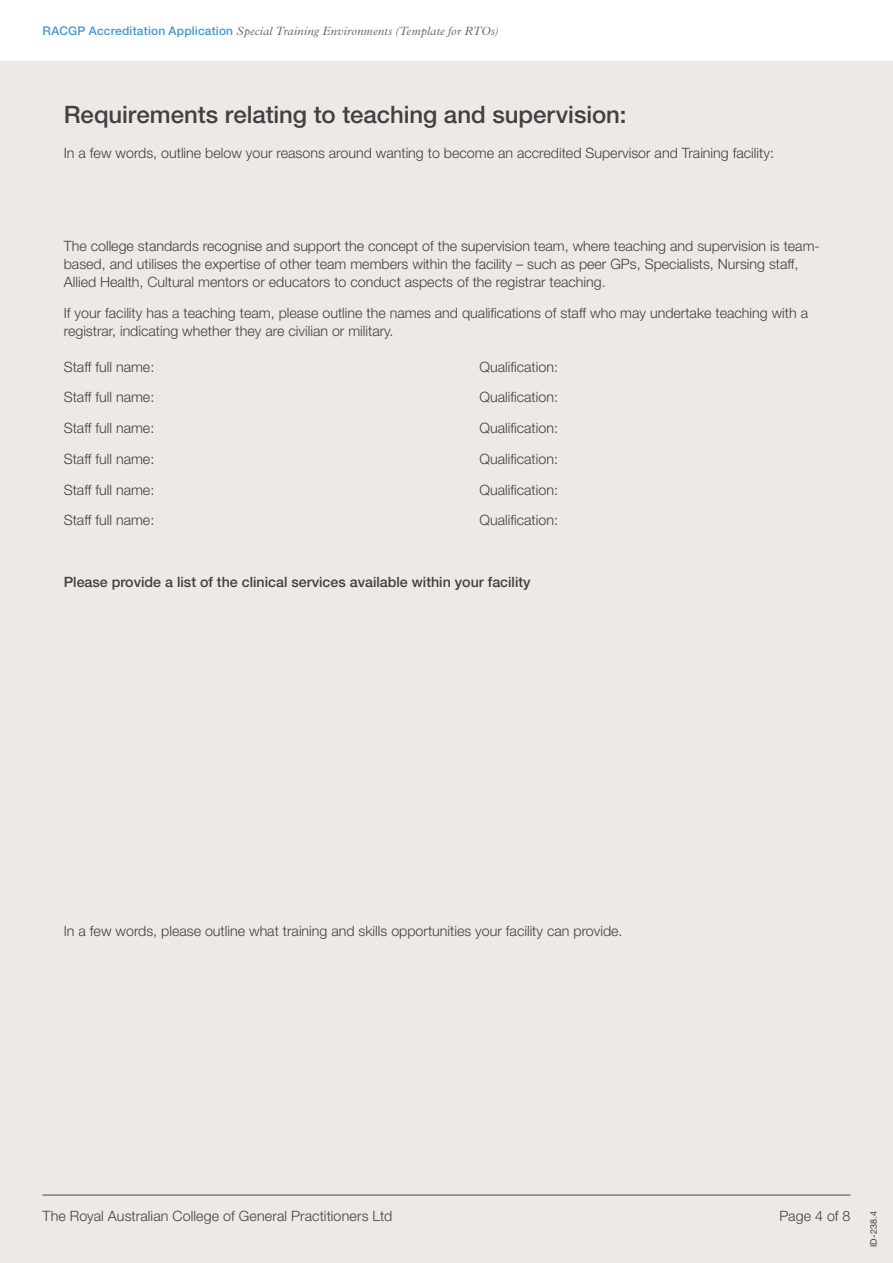
<style>
.page{position:relative;width:893px;height:1263px;background:#fff}
.page>*{position:absolute;margin:0;border:0;box-sizing:border-box;transform-origin:0 0}
.t1{font:500 24px "Helvetica Neue LT Std";letter-spacing:-.005em;color:#414042}
.t2{font:300 14.25px/18px "Helvetica Neue LT Std";color:#414042}
.t3{font:500 14.25px "Helvetica Neue LT Std";color:#414042}
.t4{font:italic 300 12px "Plantin MT Std";letter-spacing:.015em;color:#5f6062}
.t5{font:9px "Helvetica Neue LT Std";color:#414042}
.s1{font-family:"Helvetica Neue LT Std";font-weight:500;font-style:normal;color:#4598ca}
</style>
<div class="page">
<div style="left:0;top:62px;width:893px;height:1201px;background:#efe9e5"></div>
<hr style="left:43px;top:1195px;width:807px;height:1px;background:#414042">
<p class="t4" style="left:43px;top:24px;width:457px"><span class="s1">RACGP Accreditation Application</span> Special Training Environments (Template for RTOs)</p>
<h1 class="t1" style="left:64px;top:101px;width:564px">Requirements relating to teaching and supervision:</h1>
<p class="t2" style="left:64px;top:144px;width:712px">In a few words, outline below your reasons around wanting to become an accredited Supervisor and Training facility:</p>
<p class="t2" style="left:64px;top:236px;width:757px">The college standards recognise and support the concept of the supervision team, where teaching and supervision is team&shy;based, and utilises the expertise of other team members within the facility – such as peer GPs, Specialists, Nursing staff,<br>Allied Health, Cultural mentors or educators to conduct aspects of the registrar teaching.</p>
<p class="t2" style="left:64px;top:303px;width:746px">If your facility has a teaching team, please outline the names and qualifications of staff who may undertake teaching with a registrar, indicating whether they are civilian or military.</p>
<p class="t2" style="left:64px;top:357px;width:92px">Staff full name:</p>
<p class="t2" style="left:480px;top:357px;width:80px">Qualification:</p>
<p class="t2" style="left:64px;top:388px;width:92px">Staff full name:</p>
<p class="t2" style="left:480px;top:388px;width:80px">Qualification:</p>
<p class="t2" style="left:64px;top:419px;width:92px">Staff full name:</p>
<p class="t2" style="left:480px;top:419px;width:80px">Qualification:</p>
<p class="t2" style="left:64px;top:449px;width:92px">Staff full name:</p>
<p class="t2" style="left:480px;top:449px;width:80px">Qualification:</p>
<p class="t2" style="left:64px;top:480px;width:92px">Staff full name:</p>
<p class="t2" style="left:480px;top:480px;width:80px">Qualification:</p>
<p class="t2" style="left:64px;top:511px;width:92px">Staff full name:</p>
<p class="t2" style="left:480px;top:511px;width:80px">Qualification:</p>
<p class="t3" style="left:64px;top:573px;width:468px">Please provide a list of the clinical services available within your facility</p>
<p class="t2" style="left:64px;top:922px;width:560px">In a few words, please outline what training and skills opportunities your facility can provide.</p>
<p class="t2" style="left:43px;top:1206px;width:351px">The Royal Australian College of General Practitioners Ltd</p>
<p class="t2" style="left:779px;top:1206px;width:73px">Page 4 of 8</p>
<p class="t5" style="left:868px;top:1247px;width:37px;rotate:-90deg">ID-238.4</p>
</div>
